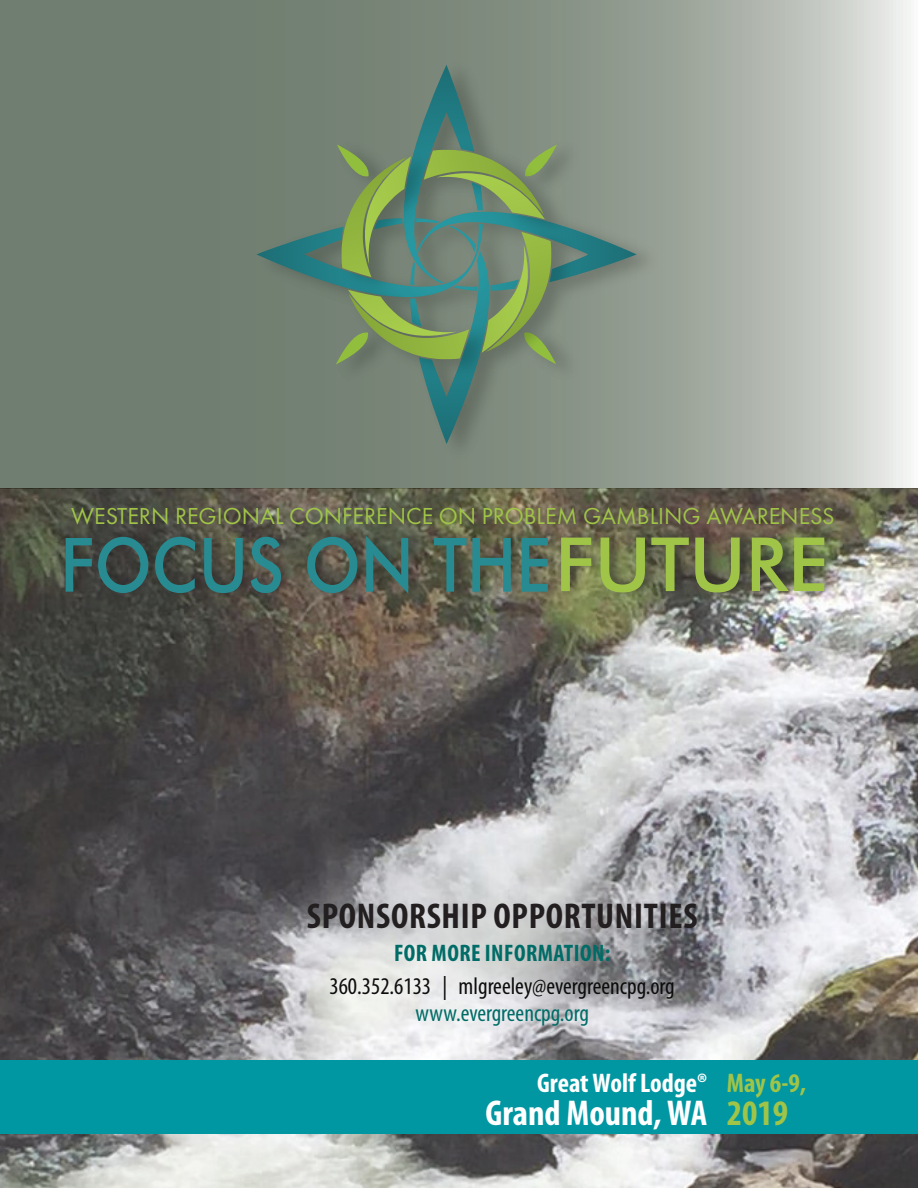
<style>
.page{position:relative;width:918px;height:1188px;background:#fff}
.page>*{position:absolute;margin:0;border:0;box-sizing:border-box;transform-origin:0 0}
.Large_Cap_Header{font:700 condensed 36px "Myriad Pro";letter-spacing:.02em;color:#231f20}
.t1{font:700 condensed 36px "Myriad Pro";color:#fff}
.t2{font:700 condensed 36px "Myriad Pro";color:#a0c448}
.t3{font:700 condensed 27px "Myriad Pro";color:#fff}
.t4{font:700 condensed 27px "Myriad Pro";color:#a0c448}
.Text{font:condensed 24px/33px "Myriad Pro";color:#0d0d0d;text-align:center}
.t5{font:24px "Futura PT";color:#a0c448}
.Text-2{font:condensed 24px "Myriad Pro";color:#006c67}
.s1{font-weight:700;color:#006c67}
</style>
<div class="page">
<svg style="left:1px;top:1px;width:916px;height:488px;background:#949e94"></svg>
<img style="left:0;top:489px;width:918px;height:699px">
<div style="left:0;top:1061px;width:918px;height:73px;background:#0097a2"></div>
<img style="left:250px;top:52px;width:418px;height:418px">
<svg style="left:374px;top:65px;width:263px;height:218px;background:#7a8c82"></svg>
<img style="left:329px;top:131px;width:260px;height:259px">
<img style="left:334px;top:136px;width:250px;height:249px">
<svg style="left:342px;top:150px;width:209px;height:209px;background:#719267"></svg>
<div style="left:65px;top:527px;width:497px;height:72px;background:#231f20;opacity:.45"></div>
<svg style="left:66px;top:536px;width:482px;height:58px;background:#45635d"></svg>
<div style="left:559px;top:528px;width:280px;height:70px;background:#231f20;opacity:.57"></div>
<svg style="left:561px;top:538px;width:263px;height:55px;background:#7a894a"></svg>
<p class="t5" style="left:71px;top:502px;width:765px">WESTERN REGIONAL CONFERENCE ON PROBLEM GAMBLING AWARENESS</p>
<p class="Large_Cap_Header" style="left:307px;top:893px;width:392px">SPONSORSHIP OPPORTUNITIES</p>
<p class="Text" style="left:330px;top:936px;width:347px"><span class="s1">FOR MORE INFORMATION:<br></span>360.352.6133 | mlgreeley@evergreencpg.org</p>
<p class="Text-2" style="left:415px;top:998px;width:175px">www.evergreencpg.org</p>
<p class="t3" style="left:537px;top:1066px;width:172px">Great Wolf Lodge®</p>
<p class="t1" style="left:485px;top:1090px;width:224px">Grand Mound, WA</p>
<p class="t4" style="left:727px;top:1066px;width:81px">May 6-9,</p>
<p class="t2" style="left:727px;top:1090px;width:63px">2019</p>
</div>
